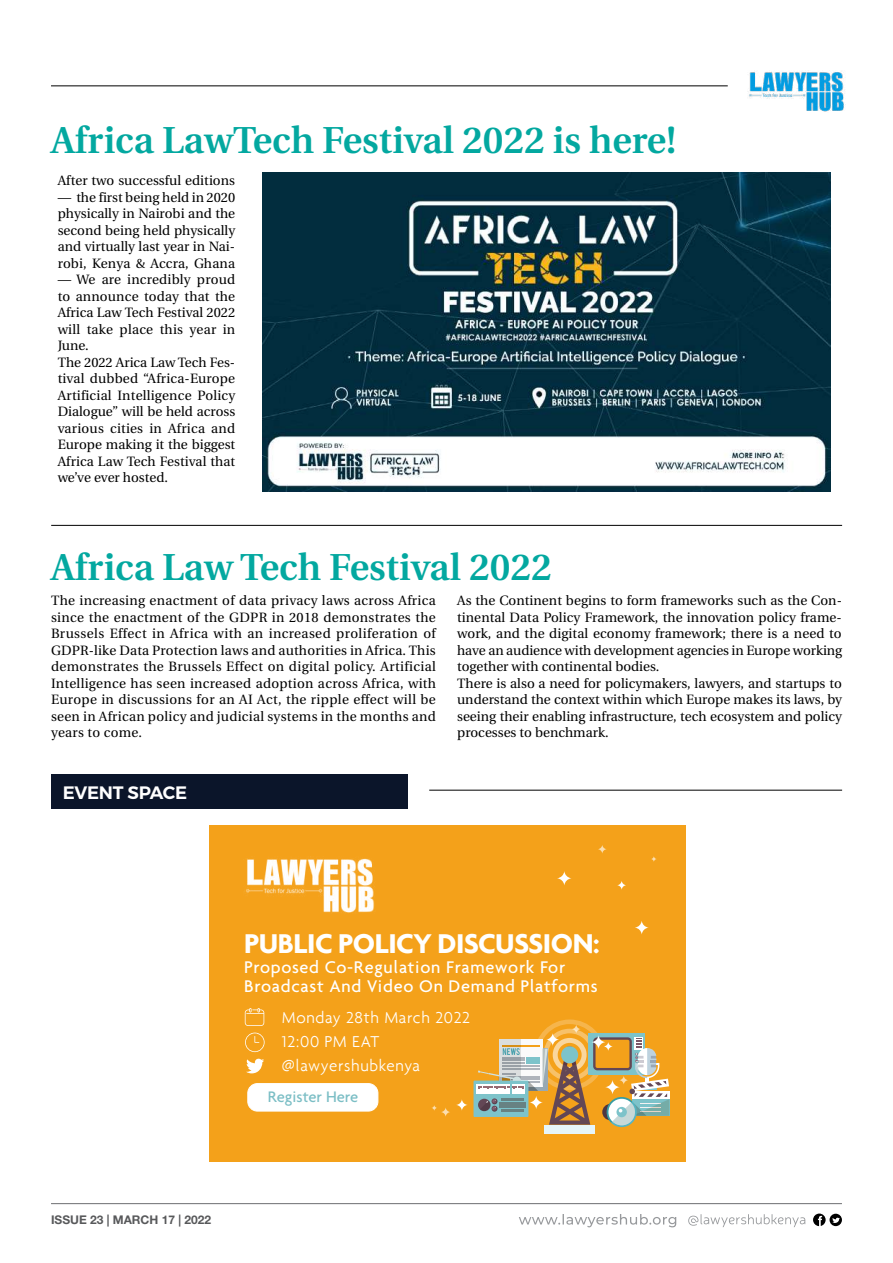
<style>
.page{position:relative;width:893px;height:1263px;background:#fff}
.page>*{position:absolute;margin:0;border:0;box-sizing:border-box;transform-origin:0 0}
.t1{font:600 37.5px "Utopia";color:#03a8a0}
.t2{font:700 29.4px "Agenda";letter-spacing:-.015em;color:#fff}
.t3{font:500 18.3px/19.6px "Agenda";letter-spacing:.04em;color:#fff}
.t4{font:600 18px "Montserrat";letter-spacing:-.015em;color:#fff}
.t5{font:300 16.95px/24.3px "Agenda";letter-spacing:.04em;color:#fff}
.t6{font:500 16.5px "Agenda";color:#7bbec5}
.t7{font:13.5px/16.5px "Utopia";color:#000101;text-align:justify}
.t8{font:700 12px "Helvetica Neue LT Std";color:#58595b}
</style>
<div class="page">
<hr style="left:51px;top:86px;width:677px;height:1px;background:#000">
<hr style="left:51px;top:525px;width:791px;height:1px;background:#000">
<img style="left:749px;top:71px;width:96px;height:41px">
<hr style="left:51px;top:1203px;width:791px;height:1px;background:#6d6e71">
<svg style="left:813px;top:1213px;width:29px;height:13px"></svg>
<svg style="left:519px;top:1214px;width:157px;height:13px"></svg>
<svg style="left:688px;top:1214px;width:117px;height:13px"></svg>
<img style="left:263px;top:172px;width:567px;height:319px">
<div style="left:209px;top:825px;width:477px;height:337px;background:#f4a11a"></div>
<div style="left:545px;top:1125px;width:50px;height:8px;background:#e6f5f9"></div>
<svg style="left:635px;top:921px;width:13px;height:13px"></svg>
<svg style="left:617px;top:881px;width:9px;height:8px"></svg>
<div style="left:473px;top:1080px;width:55px;height:37px;background:#7dc3ca"></div>
<div style="left:477px;top:1083px;width:48px;height:10px;background:#fff"></div>
<svg style="left:456px;top:1099px;width:11px;height:11px"></svg>
<svg style="left:441px;top:1107px;width:9px;height:9px"></svg>
<svg style="left:432px;top:1105px;width:5px;height:6px"></svg>
<svg style="left:651px;top:856px;width:6px;height:6px"></svg>
<svg style="left:557px;top:871px;width:14px;height:14px"></svg>
<svg style="left:598px;top:845px;width:8px;height:8px"></svg>
<svg style="left:607px;top:1097px;width:30px;height:30px"></svg>
<svg style="left:478px;top:1019px;width:191px;height:106px"></svg>
<img style="left:244px;top:856px;width:131px;height:57px">
<svg style="left:245px;top:1008px;width:19px;height:18px"></svg>
<svg style="left:245px;top:1032px;width:20px;height:20px"></svg>
<svg style="left:246px;top:1058px;width:18px;height:15px"></svg>
<div style="left:248px;top:1083px;width:130px;height:28px;background:#fff;border-radius:10px"></div>
<div style="left:247px;top:1083px;width:131px;height:28px;border:1px solid #fff;border-radius:10px"></div>
<hr style="left:429px;top:790px;width:413px;height:1px;background:#000">
<div style="left:51px;top:774px;width:357px;height:34px;background:#0b152a"></div>
<h1 class="t1" style="left:51px;top:119px;width:627px">Africa LawTech Festival 2022 is here!</h1>
<p class="t7" style="left:58px;top:173px;width:179px">After two successful editions</p>
<p class="t7" style="left:58px;top:189px;width:179px">— the first being held in 2020 physically in Nairobi and the second being held physically and virtually last year in Nai&shy;robi, Kenya &amp; Accra, Ghana</p>
<p class="t7" style="left:58px;top:272px;width:179px;text-align:left">— We are incredibly proud to announce today that the<br>Africa Law Tech Festival 2022 will take place this year in<br>June.<br>The 2022 Arica Law Tech Fes&shy;tival dubbed “Africa-Europe<br>Artificial Intelligence Policy<br>Dialogue” will be held across various cities in Africa and<br>Europe making it the biggest<br>Africa Law Tech Festival that we’ve ever hosted.</p>
<h1 class="t1" style="left:51px;top:546px;width:502px">Africa Law Tech Festival 2022</h1>
<p class="t7" style="left:51px;top:593px;width:386px">The increasing enactment of data privacy laws across Africa since the enactment of the GDPR in 2018 demonstrates the Brussels Effect in Africa with an increased proliferation of GDPR-like Data Protection laws and authorities in Africa. This demonstrates the Brussels Effect on digital policy. Artificial Intelligence has seen increased adoption across Africa, with Europe in discussions for an AI Act, the ripple effect will be seen in African policy and judicial systems in the months and years to come.</p>
<p class="t7" style="left:457px;top:592px;width:387px;text-align:left">As the Continent begins to form frameworks such as the Con&shy;tinental Data Policy Framework, the innovation policy frame&shy;work, and the digital economy framework; there is a need to have an audience with development agencies in Europe working together with continental bodies.<br>There is also a need for policymakers, lawyers, and startups to understand the context within which Europe makes its laws, by seeing their enabling infrastructure, tech ecosystem and policy processes to benchmark.</p>
<h3 class="t4" style="left:63px;top:778px;width:126px">EVENT SPACE</h3>
<h2 class="t2" style="left:244px;top:926px;width:357px">PUBLIC POLICY DISCUSSION:</h2>
<h3 class="t3" style="left:244px;top:956px;width:355px">Proposed Co-Regulation Framework For<br>Broadcast And Video On Demand Platforms</h3>
<p class="t5" style="left:282px;top:1005px;width:190px">Monday 28th March 2022<br>12:00 PM EAT @lawyershubkenya</p>
<p class="t6" style="left:268px;top:1086px;width:92px">Register Here</p>
<p class="t8" style="left:51px;top:1212px;width:162px">ISSUE 23 | MARCH 17 | 2022</p>
</div>
